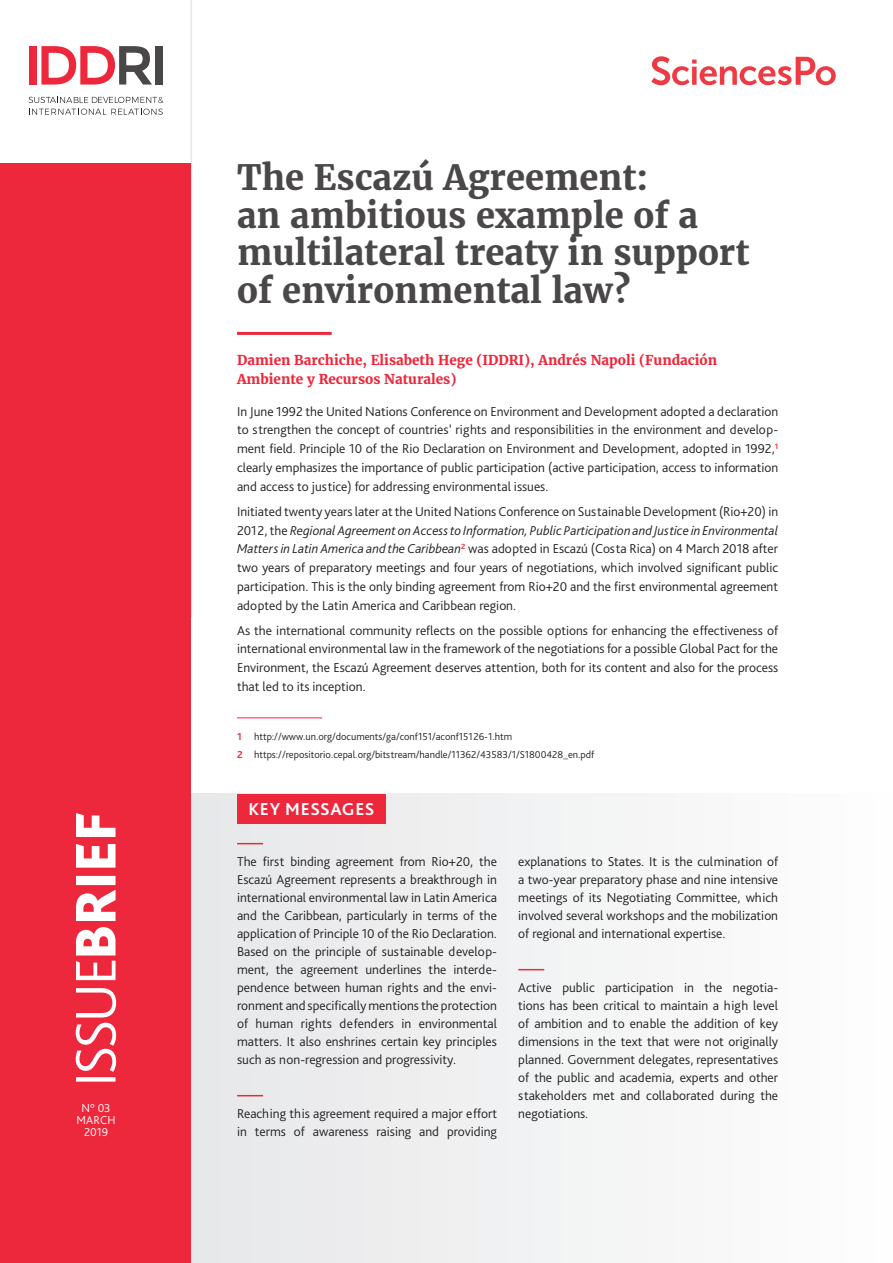
<style>
.page{position:relative;width:893px;height:1263px;background:#fff}
.page>*{position:absolute;margin:0;border:0;box-sizing:border-box;transform-origin:0 0}
.t1{font:700 34.5px/37.5px "Merriweather";color:#4a4749}
.t2{font:700 18px "Bliss Pro";letter-spacing:.03em;color:#fff}
.t3{font:300 13.5px/18px "Bliss Pro";color:#231f20;text-align:justify}
.t4{font:700 13.5px/19.5px "Merriweather";color:#ed283c}
.t5{font:300 12px/12px "Bliss Pro";letter-spacing:.005em;color:#fff;text-align:center}
.t6{font:300 10.5px/17.7px "Bliss Pro";color:#231f20}
.s1{font-style:italic}
.s2{font-weight:700;color:#ed283c}
</style>
<div class="page">
<div style="left:191px;top:794px;width:702px;height:469px;background:#f2f3f4"></div>
<hr style="left:237px;top:332px;width:95px;height:3px;background:#ed283c">
<hr style="left:237px;top:718px;width:85px;height:1px;background:#ed283c">
<svg style="left:651px;top:56px;width:185px;height:29px"></svg>
<div style="left:237px;top:794px;width:149px;height:29px;background:#ed283c"></div>
<hr style="left:191px;top:0;width:1px;height:617px;background:#e6e7e9">
<div style="left:0;top:164px;width:191px;height:1099px;background:#ed283c"></div>
<svg style="left:237px;top:843px;width:26px;height:1px"></svg>
<svg style="left:237px;top:1095px;width:26px;height:1px"></svg>
<svg style="left:518px;top:969px;width:26px;height:1px"></svg>
<div style="left:29px;top:46px;width:7px;height:39px;background:#ed283c"></div>
<svg style="left:41px;top:46px;width:111px;height:39px"></svg>
<div style="left:156px;top:46px;width:7px;height:39px;background:#4a4749"></div>
<svg style="left:29px;top:109px;width:134px;height:6px"></svg>
<svg style="left:29px;top:97px;width:134px;height:6px"></svg>
<svg style="left:76px;top:813px;width:40px;height:268px"></svg>
<p class="t5" style="left:77px;top:1101px;width:40px">N° 03<br>MARCH<br>2019</p>
<h1 class="t1" style="left:237px;top:158px;width:514px">The Escazú Agreement:<br>an ambitious example of a multilateral treaty in support of environmental law?</h1>
<p class="t4" style="left:237px;top:350px;width:482px">Damien Barchiche, Elisabeth Hege (IDDRI), Andrés Napoli (Fundación<br>Ambiente y Recursos Naturales)</p>
<p class="t3" style="left:237px;top:401px;width:543px;line-height:18.8px">In June 1992 the United Nations Conference on Environment and Development adopted a declaration to strengthen the concept of countries’ rights and responsibilities in the environment and develop&shy;ment field. Principle 10 of the Rio Declaration on Environment and Development, adopted in 1992,<sup>1 </sup>clearly emphasizes the importance of public participation (active participation, access to information and access to justice) for addressing environmental issues.</p>
<p class="t3" style="left:237px;top:502px;width:543px;line-height:18.8px">Initiated twenty years later at the United Nations Conference on Sustainable Development (Rio+20) in 2012, the <span class="s1">Regional Agreement on Access to Information, Public Participation and Justice in Environmental Matters in Latin America and the Caribbean</span><sup>2</sup> was adopted in Escazú (Costa Rica) on 4 March 2018 after two years of preparatory meetings and four years of negotiations, which involved significant public participation. This is the only binding agreement from Rio+20 and the first environmental agreement adopted by the Latin America and Caribbean region.</p>
<p class="t3" style="left:237px;top:620px;width:543px;line-height:18.8px">As the international community reflects on the possible options for enhancing the effectiveness of international environmental law in the framework of the negotiations for a possible Global Pact for the Environment, the Escazú Agreement deserves attention, both for its content and also for the process that led to its inception.</p>
<p class="t6" style="left:237px;top:727px;width:359px"><span class="s2">1</span> http://www.un.org/documents/ga/conf151/aconf15126-1.htm<br><span class="s2">2</span> https://repositorio.cepal.org/bitstream/handle/11362/43583/1/S1800428_en.pdf</p>
<h2 class="t2" style="left:248px;top:798px;width:127px">KEY MESSAGES</h2>
<p class="t3" style="left:237px;top:852px;width:261px">The first binding agreement from Rio+20, the Escazú Agreement represents a breakthrough in international environmental law in Latin America and the Caribbean, particularly in terms of the application of Principle 10 of the Rio Declaration.<br>Based on the principle of sustainable develop&shy;ment, the agreement underlines the interde&shy;pendence between human rights and the envi&shy;ronment and specifically mentions the protection of human rights defenders in environmental matters. It also enshrines certain key principles such as non-regression and progressivity.</p>
<p class="t3" style="left:237px;top:1104px;width:261px">Reaching this agreement required a major effort in terms of awareness raising and providing</p>
<p class="t3" style="left:518px;top:852px;width:261px">explanations to States. It is the culmination of a two-year preparatory phase and nine intensive meetings of its Negotiating Committee, which involved several workshops and the mobilization of regional and international expertise.</p>
<p class="t3" style="left:518px;top:978px;width:261px">Active public participation in the negotia&shy;tions has been critical to maintain a high level of ambition and to enable the addition of key dimensions in the text that were not originally planned. Government delegates, representatives of the public and academia, experts and other stakeholders met and collaborated during the negotiations.</p>
</div>
